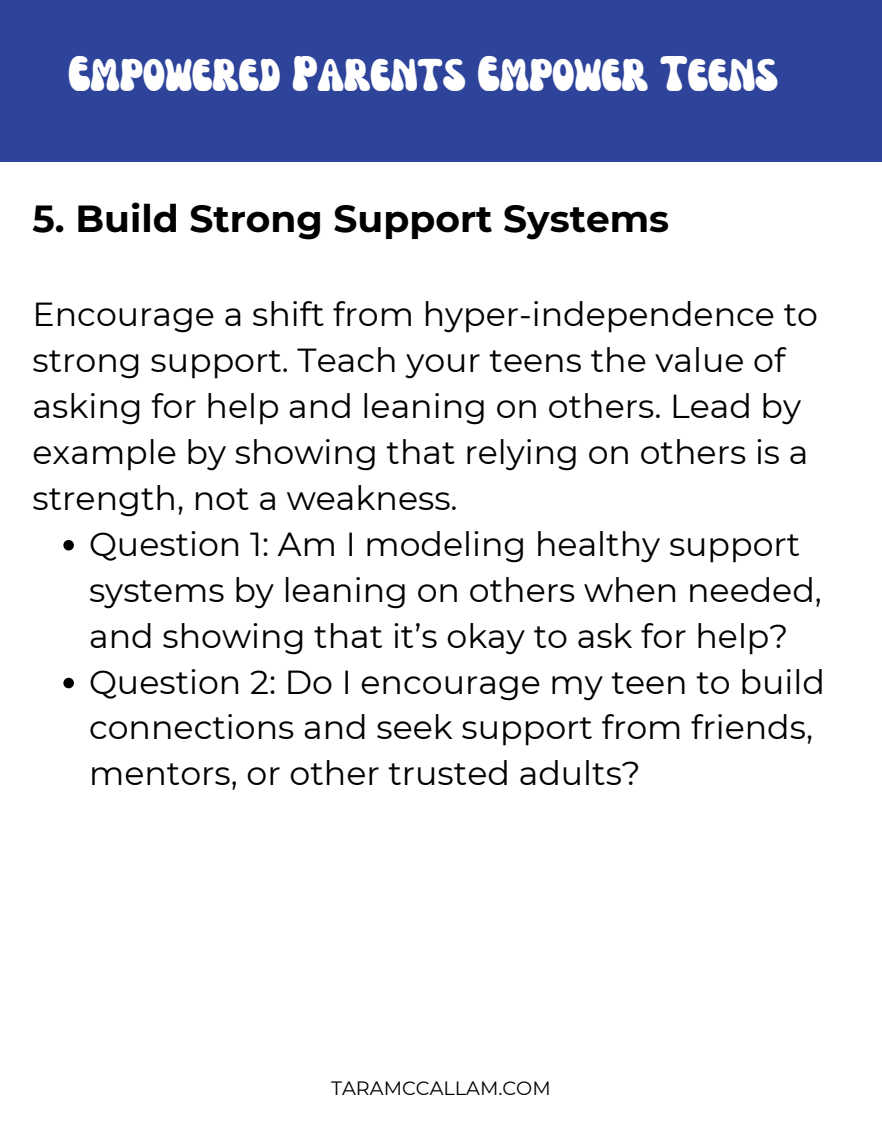
<style>
.page{position:relative;width:882px;height:1134px;background:#fff}
.page>*{position:absolute;margin:0;border:0;box-sizing:border-box;transform-origin:0 0}
.t1{font:46.38px "Nectarine";color:#fff}
.t2{font:700 37.62px "Montserrat";color:#000}
.t3{font:33.25px/45.9px "Montserrat";color:#000}
.t4{font:19.25px "Montserrat";color:#000}
</style>
<div class="page">
<svg style="left:63px;top:540px;width:11px;height:10px"></svg>
<svg style="left:63px;top:678px;width:11px;height:10px"></svg>
<div style="left:0;top:0;width:882px;height:162px;background:#2e449b"></div>
<p class="t1" style="left:68px;top:58px;width:711px">Empowered Parents Empower Teens</p>
<h1 class="t2" style="left:33px;top:195px;width:638px">5. Build Strong Support Systems</h1>
<h2 class="t3" style="left:33px;top:291px;width:787px">Encourage a shift from hyper-independence to strong support. Teach your teens the value of asking for help and leaning on others. Lead by example by showing that relying on others is a strength, not a weakness.</h2>
<h3 class="t3" style="left:89px;top:521px;width:734px">Question 1: Am I modeling healthy support systems by leaning on others when needed, and showing that it’s okay to ask for help?</h3>
<p class="t3" style="left:89px;top:659px;width:737px">Question 2: Do I encourage my teen to build connections and seek support from friends, mentors, or other trusted adults?</p>
<p class="t4" style="left:331px;top:1076px;width:221px">TARAMCCALLAM.COM</p>
</div>
